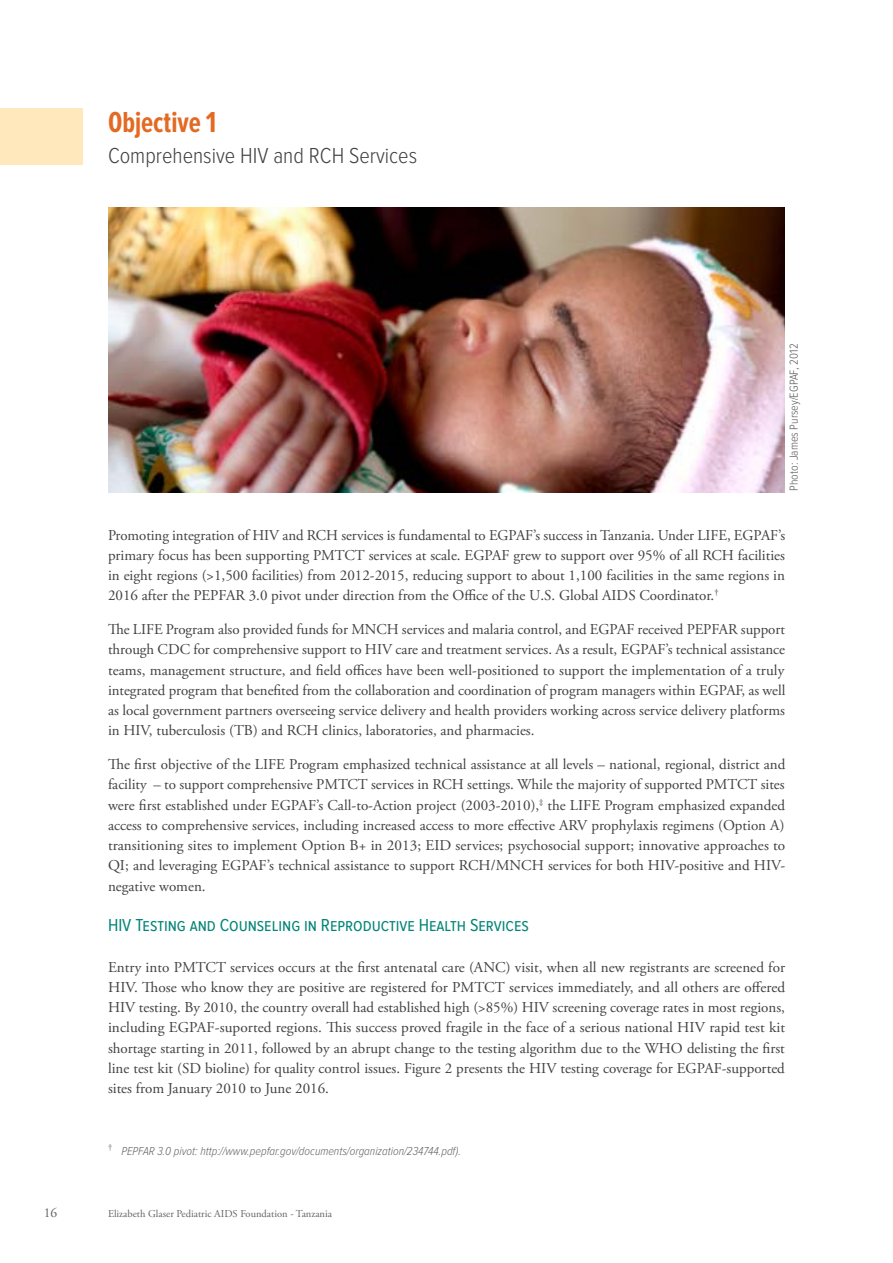
<style>
.page{position:relative;width:893px;height:1263px;background:#fff}
.page>*{position:absolute;margin:0;border:0;box-sizing:border-box;transform-origin:0 0}
.t1{font:700 30px "Proxima Nova Ex Cn";color:#e36a23}
.t2{font:300 22.5px "Proxima Nova Cond";color:#414042}
.t3{font:18px "Proxima Nova Cond";color:#008576}
.t4{font:15px/20.2px "Adobe Garamond Pro";color:#414042;text-align:justify}
.t5{font:13.5px "Adobe Garamond Pro";color:#636466}
.t6{font:italic 300 12px "Proxima Nova Cond";color:#636466}
.t7{font:300 12px "Proxima Nova Cond";color:#58595b}
.t8{font:10.5px "Adobe Garamond Pro";color:#636466}
</style>
<div class="page">
<div style="left:0;top:108px;width:83px;height:57px;background:#ffe8bb"></div>
<img style="left:108px;top:207px;width:677px;height:286px">
<h1 class="t1" style="left:108px;top:105px;width:110px">Objective 1</h1>
<h2 class="t2" style="left:108px;top:143px;width:311px">Comprehensive HIV and RCH Services</h2>
<p class="t7" style="left:787px;top:491px;width:148px;rotate:-90deg">Photo: James Pursey/EGPAF, 2012</p>
<p class="t4" style="left:108px;top:525px;width:679px">Promoting integration of HIV and RCH services is fundamental to EGPAF’s success in Tanzania. Under LIFE, EGPAF’s primary focus has been supporting PMTCT services at scale. EGPAF grew to support over 95% of all RCH facilities in eight regions (&gt;1,500 facilities) from 2012-2015, reducing support to about 1,100 facilities in the same regions in 2016 after the PEPFAR 3.0 pivot under direction from the Office of the U.S. Global AIDS Coordinator.<sup>†</sup></p>
<p class="t4" style="left:108px;top:620px;width:679px">The LIFE Program also provided funds for MNCH services and malaria control, and EGPAF received PEPFAR support through CDC for comprehensive support to HIV care and treatment services. As a result, EGPAF’s technical assistance teams, management structure, and field offices have been well-positioned to support the implementation of a truly integrated program that benefited from the collaboration and coordination of program managers within EGPAF, as well as local government partners overseeing service delivery and health providers working across service delivery platforms in HIV, tuberculosis (TB) and RCH clinics, laboratories, and pharmacies.</p>
<p class="t4" style="left:108px;top:755px;width:679px">The first objective of the LIFE Program emphasized technical assistance at all levels – national, regional, district and facility – to support comprehensive PMTCT services in RCH settings. While the majority of supported PMTCT sites were first established under EGPAF’s Call-to-Action project (2003-2010),<sup>‡</sup> the LIFE Program emphasized expanded access to comprehensive services, including increased access to more effective ARV prophylaxis regimens (Option A) transitioning sites to implement Option B+ in 2013; EID services; psychosocial support; innovative approaches to QI; and leveraging EGPAF’s technical assistance to support RCH/MNCH services for both HIV-positive and HIV&shy;negative women.</p>
<p class="t3" style="left:108px;top:915px;width:422px">HIV Testing and Counseling in Reproductive Health Services</p>
<p class="t4" style="left:108px;top:957px;width:679px">Entry into PMTCT services occurs at the first antenatal care (ANC) visit, when all new registrants are screened for HIV. Those who know they are positive are registered for PMTCT services immediately, and all others are offered HIV testing. By 2010, the country overall had established high (&gt;85%) HIV screening coverage rates in most regions, including EGPAF-suported regions. This success proved fragile in the face of a serious national HIV rapid test kit shortage starting in 2011, followed by an abrupt change to the testing algorithm due to the WHO delisting the first line test kit (SD bioline) for quality control issues. Figure 2 presents the HIV testing coverage for EGPAF-supported sites from January 2010 to June 2016.</p>
<p class="t6" style="left:108px;top:1144px;width:354px"><sup>†</sup> PEPFAR 3.0 pivot: http://www.pepfar.gov/documents/organization/234744.pdf).</p>
<p class="t5" style="left:44px;top:1205px;width:15px">16</p>
<p class="t8" style="left:108px;top:1207px;width:226px">Elizabeth Glaser Pediatric AIDS Foundation - Tanzania</p>
</div>
